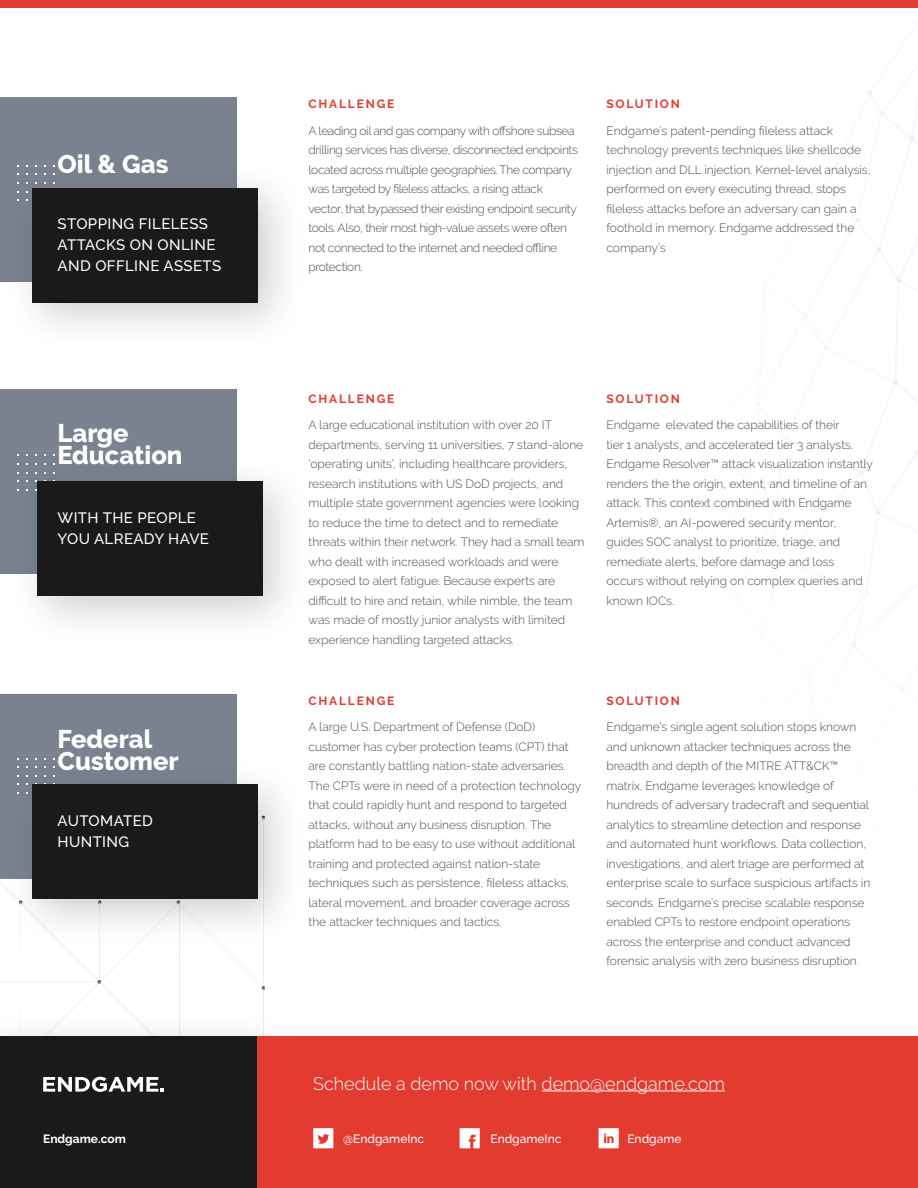
<style>
.page{position:relative;width:918px;height:1188px;background:#fff}
.page>*{position:absolute;margin:0;border:0;box-sizing:border-box;transform-origin:0 0}
.Sidebar_Header{font:800 25.5px "Raleway";color:#fff}
.Opener{font:300 18px "Raleway";color:#fff}
.Sidebar_Header-2{font:500 15px/21px "Raleway";letter-spacing:.025em;color:#fff}
.Pg2_Body{font:300 12px/19.5px "Raleway";color:#4b4c4d}
.Pg2_Body-2{font:300 12px/19.5px "Raleway";letter-spacing:-.03em;color:#4b4c4d}
.Pg2_Header{font:700 12px "Raleway";letter-spacing:.15em;color:#e33b30}
.Opener-2{font:500 12px "Raleway";color:#fff}
.Sidebar_Sub{font:700 12px "Raleway";letter-spacing:.15em;color:#e33b30}
.Opener-3{font:700 12px "Raleway";color:#fff}
</style>
<div class="page">
<div style="left:0;top:694px;width:237px;height:184px;background:#7a828f"></div>
<div style="left:0;top:389px;width:237px;height:184px;background:#7a828f"></div>
<div style="left:0;top:97px;width:237px;height:185px;background:#7a828f"></div>
<img style="left:0;top:878px;width:265px;height:131px">
<div style="left:0;top:1037px;width:257px;height:151px;background:#1a1a1a"></div>
<div style="left:5px;top:757px;width:302px;height:191px;background:#231f20;opacity:.22"></div>
<div style="left:33px;top:785px;width:225px;height:114px;background:#1a1a1a"></div>
<div style="left:9px;top:454px;width:302px;height:191px;background:#231f20;opacity:.22"></div>
<div style="left:37px;top:482px;width:225px;height:114px;background:#1a1a1a"></div>
<div style="left:5px;top:161px;width:302px;height:190px;background:#231f20;opacity:.22"></div>
<div style="left:33px;top:188px;width:225px;height:115px;background:#1a1a1a"></div>
<svg style="left:43px;top:1077px;width:121px;height:15px"></svg>
<div style="left:257px;top:1037px;width:661px;height:151px;background:#e33b30"></div>
<svg style="left:313px;top:1128px;width:20px;height:20px"></svg>
<svg style="left:460px;top:1128px;width:20px;height:20px"></svg>
<svg style="left:599px;top:1128px;width:20px;height:20px"></svg>
<div style="left:0;top:0;width:918px;height:8px;background:#e33b30"></div>
<hr style="left:542px;top:1090px;width:183px;height:1px;background:#fff">
<p class="Sidebar_Header" style="left:58px;top:150px;width:112px">Oil &amp; Gas</p>
<p class="Sidebar_Header-2" style="left:58px;top:213px;width:165px">STOPPING FILELESS<br>ATTACKS ON ONLINE<br>AND OFFLINE ASSETS</p>
<p class="Sidebar_Header" style="left:58px;top:419px;width:73px">Large</p>
<p class="Sidebar_Header" style="left:58px;top:441px;width:127px">Education</p>
<p class="Sidebar_Header-2" style="left:58px;top:507px;width:153px">WITH THE PEOPLE<br>YOU ALREADY HAVE</p>
<p class="Sidebar_Header" style="left:58px;top:725px;width:96px">Federal</p>
<p class="Sidebar_Header" style="left:58px;top:747px;width:123px">Customer</p>
<p class="Sidebar_Header-2" style="left:58px;top:810px;width:97px">AUTOMATED<br>HUNTING</p>
<p class="Pg2_Header" style="left:309px;top:97px;width:87px">CHALLENGE</p>
<p class="Pg2_Body-2" style="left:309px;top:121px;width:271px">A leading oil and gas company with offshore subsea drilling services has diverse, disconnected endpoints located across multiple geographies. The company was targeted by fileless attacks, a rising attack vector, that bypassed their existing endpoint security tools. Also, their most high-value assets were often not connected to the internet and needed offline protection.</p>
<p class="Pg2_Header" style="left:606px;top:97px;width:75px">SOLUTION</p>
<p class="Pg2_Body" style="left:606px;top:121px;width:266px">Endgame’s patent-pending fileless attack technology prevents techniques like shellcode injection and DLL injection. Kernel-level analysis, performed on every executing thread, stops fileless attacks before an adversary can gain a foothold in memory. Endgame addressed the company’s</p>
<p class="Sidebar_Sub" style="left:309px;top:392px;width:87px">CHALLENGE</p>
<p class="Pg2_Body" style="left:309px;top:415px;width:278px">A large educational institution with over 20 IT departments, serving 11 universities, 7 stand-alone ‘operating units’, including healthcare providers, research institutions with US DoD projects, and multiple state government agencies were looking to reduce the time to detect and to remediate threats within their network. They had a small team who dealt with increased workloads and were exposed to alert fatigue. Because experts are difficult to hire and retain, while nimble, the team was made of mostly junior analysts with limited experience handling targeted attacks.</p>
<p class="Pg2_Header" style="left:309px;top:694px;width:87px">CHALLENGE</p>
<p class="Pg2_Body" style="left:309px;top:717px;width:274px">A large U.S. Department of Defense (DoD) customer has cyber protection teams (CPT) that are constantly battling nation-state adversaries.<br>The CPTs were in need of a protection technology that could rapidly hunt and respond to targeted attacks, without any business disruption. The platform had to be easy to use without additional training and protected against nation-state techniques such as persistence, fileless attacks, lateral movement, and broader coverage across the attacker techniques and tactics.</p>
<p class="Sidebar_Sub" style="left:606px;top:392px;width:75px">SOLUTION</p>
<p class="Pg2_Body" style="left:606px;top:415px;width:268px">Endgame elevated the capabilities of their<br>tier 1 analysts, and accelerated tier 3 analysts.<br>Endgame Resolver™ attack visualization instantly renders the the origin, extent, and timeline of an attack. This context combined with Endgame Artemis®, an AI-powered security mentor, guides SOC analyst to prioritize, triage, and remediate alerts, before damage and loss occurs without relying on complex queries and known IOCs.</p>
<p class="Pg2_Header" style="left:606px;top:694px;width:75px">SOLUTION</p>
<p class="Pg2_Body" style="left:606px;top:717px;width:265px">Endgame’s single agent solution stops known and unknown attacker techniques across the breadth and depth of the MITRE ATT&amp;CK™ matrix. Endgame leverages knowledge of hundreds of adversary tradecraft and sequential analytics to streamline detection and response and automated hunt workflows. Data collection, investigations, and alert triage are performed at enterprise scale to surface suspicious artifacts in seconds. Endgame’s precise scalable response enabled CPTs to restore endpoint operations across the enterprise and conduct advanced forensic analysis with zero business disruption.</p>
<p class="Opener" style="left:313px;top:1073px;width:413px">Schedule a demo now with demo@endgame.com</p>
<p class="Opener-3" style="left:43px;top:1132px;width:84px">Endgame.com</p>
<p class="Opener-2" style="left:343px;top:1132px;width:83px">@EndgameInc</p>
<p class="Opener-2" style="left:491px;top:1132px;width:72px">EndgameInc</p>
<p class="Opener-2" style="left:627px;top:1132px;width:56px">Endgame</p>
</div>
